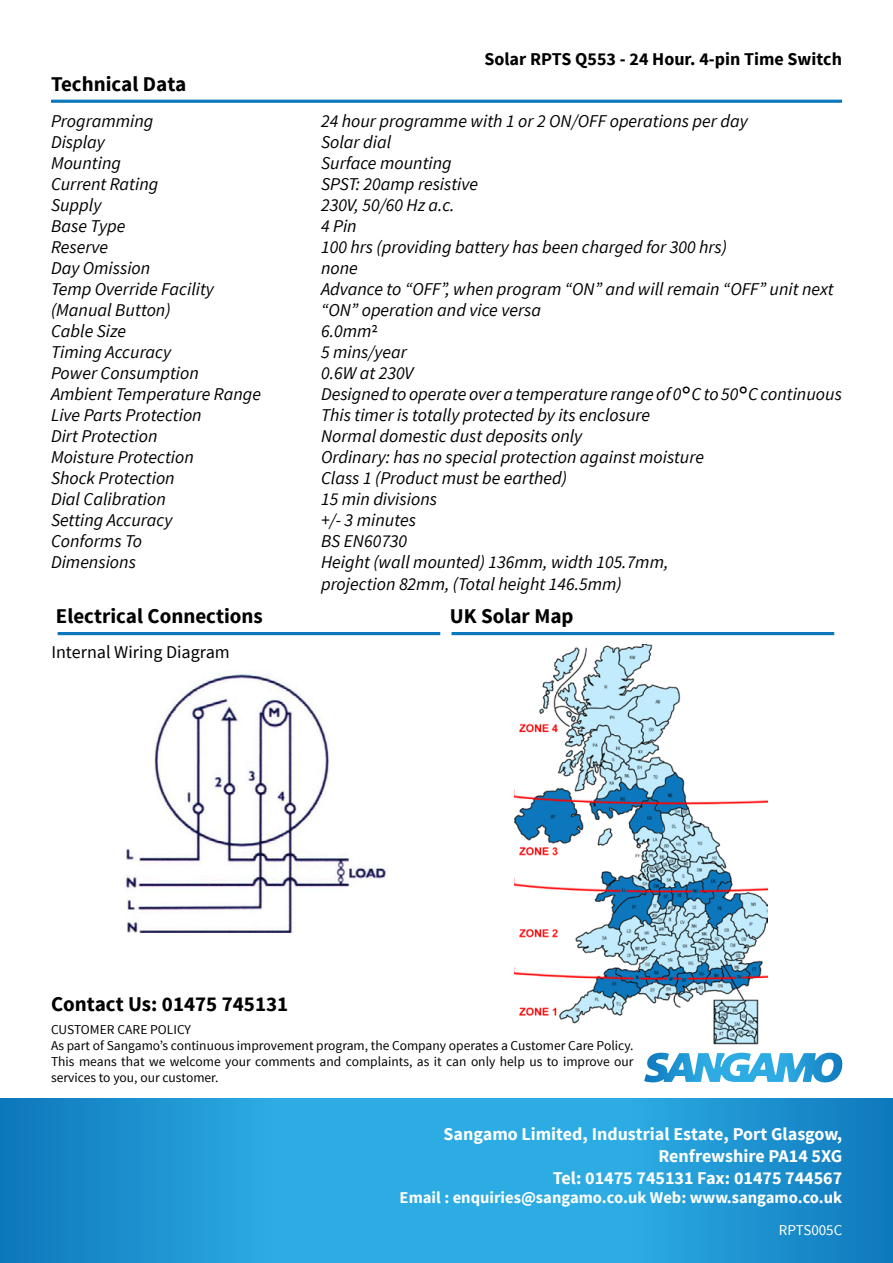
<style>
.page{position:relative;width:893px;height:1263px;background:#fff}
.page>*{position:absolute;margin:0;border:0;box-sizing:border-box;transform-origin:0 0}
.t1{font:700 21px "Source Sans Pro";color:#000}
.t2{font:italic 18px/21px "Source Sans Pro";color:#000}
.t3{font:700 18px/21.6px "Source Sans Pro";color:#fff;text-align:right}
.t4{font:700 18px "Source Sans Pro";color:#000}
.t5{font:18px "Source Sans Pro";color:#000}
.t6{font:700 16.5px "Source Sans Pro";color:#fff}
.t7{font:15px "Source Sans Pro";color:#fff}
.t8{font:13.5px/16.2px "Source Sans Pro";color:#000}
.s1{font-style:normal}
.s2{font-family:"Verdana";font-style:normal}
</style>
<div class="page">
<hr style="left:51px;top:100px;width:791px;height:3px;background:#0c77bb">
<hr style="left:58px;top:632px;width:382px;height:3px;background:#0c77bb">
<svg style="left:0;top:1098px;width:893px;height:165px;background:#229bd6"></svg>
<svg style="left:656px;top:1052px;width:174px;height:24px"></svg>
<img style="left:122px;top:674px;width:266px;height:259px">
<hr style="left:452px;top:632px;width:382px;height:3px;background:#0c77bb">
<img style="left:515px;top:644px;width:253px;height:400px">
<p class="t1" style="left:51px;top:70px;width:137px">Technical Data</p>
<p class="t4" style="left:484px;top:47px;width:359px">Solar RPTS Q553 - 24 Hour. 4-pin Time Switch</p>
<p class="t2" style="left:51px;top:111px;width:104px">Programming</p>
<p class="t2" style="left:321px;top:111px;width:428px">24 hour programme with 1 or 2 ON/OFF operations per day</p>
<p class="t2" style="left:51px;top:132px;width:55px">Display</p>
<p class="t2" style="left:321px;top:132px;width:72px">Solar dial</p>
<p class="t2" style="left:51px;top:153px;width:72px">Mounting</p>
<p class="t2" style="left:321px;top:153px;width:132px">Surface mounting</p>
<p class="t2" style="left:51px;top:174px;width:109px">Current Rating</p>
<p class="t2" style="left:321px;top:174px;width:159px">SPST: 20amp resistive</p>
<p class="t2" style="left:51px;top:195px;width:52px">Supply</p>
<p class="t2" style="left:321px;top:195px;width:135px">230V, 50/60 Hz a.c.</p>
<p class="t2" style="left:51px;top:216px;width:76px">Base Type</p>
<p class="t2" style="left:321px;top:216px;width:37px">4 Pin</p>
<p class="t2" style="left:51px;top:237px;width:59px">Reserve</p>
<p class="t2" style="left:321px;top:237px;width:408px">100 hrs (providing battery has been charged for 300 hrs)</p>
<p class="t2" style="left:51px;top:258px;width:101px">Day Omission</p>
<p class="t2" style="left:321px;top:258px;width:38px">none</p>
<p class="t2" style="left:51px;top:279px;width:164px">Temp Override Facility</p>
<p class="t2" style="left:321px;top:279px;width:514px">Advance to “OFF”, when program “ON” and will remain “OFF” unit next</p>
<p class="t2" style="left:51px;top:300px;width:121px">(Manual Button)</p>
<p class="t2" style="left:321px;top:300px;width:221px">“ON” operation and vice versa</p>
<p class="t2" style="left:51px;top:321px;width:77px">Cable Size</p>
<p class="t2" style="left:321px;top:321px;width:59px">6.0mm<span class="s1">2</span></p>
<p class="t2" style="left:51px;top:342px;width:122px">Timing Accuracy</p>
<p class="t2" style="left:321px;top:342px;width:88px">5 mins/year</p>
<p class="t2" style="left:51px;top:363px;width:149px">Power Consumption</p>
<p class="t2" style="left:321px;top:363px;width:94px">0.6W at 230V</p>
<p class="t2" style="left:51px;top:384px;width:212px">Ambient Temperature Range</p>
<p class="t2" style="left:321px;top:384px;width:522px">Designed to operate over a temperature range of 0<span class="s2">°</span>C to 50<span class="s2">°</span>C continuous</p>
<p class="t2" style="left:51px;top:405px;width:152px">Live Parts Protection</p>
<p class="t2" style="left:321px;top:405px;width:331px">This timer is totally protected by its enclosure</p>
<p class="t2" style="left:51px;top:426px;width:108px">Dirt Protection</p>
<p class="t2" style="left:321px;top:426px;width:263px">Normal domestic dust deposits only</p>
<p class="t2" style="left:51px;top:447px;width:144px">Moisture Protection</p>
<p class="t2" style="left:321px;top:447px;width:385px">Ordinary: has no special protection against moisture</p>
<p class="t2" style="left:51px;top:468px;width:125px">Shock Protection</p>
<p class="t2" style="left:321px;top:468px;width:248px">Class 1 (Product must be earthed)</p>
<p class="t2" style="left:51px;top:489px;width:116px">Dial Calibration</p>
<p class="t2" style="left:321px;top:489px;width:117px">15 min divisions</p>
<p class="t2" style="left:51px;top:510px;width:123px">Setting Accuracy</p>
<p class="t2" style="left:321px;top:510px;width:96px">+/- 3 minutes</p>
<p class="t2" style="left:51px;top:531px;width:93px">Conforms To</p>
<p class="t2" style="left:321px;top:531px;width:88px">BS EN60730</p>
<p class="t2" style="left:51px;top:552px;width:86px">Dimensions</p>
<p class="t2" style="left:321px;top:552px;width:349px">Height (wall mounted) 136mm, width 105.7mm, projection 82mm, (Total height 146.5mm)</p>
<p class="t1" style="left:56px;top:603px;width:208px">Electrical Connections</p>
<p class="t5" style="left:51px;top:641px;width:180px">Internal Wiring Diagram</p>
<p class="t1" style="left:51px;top:991px;width:239px">Contact Us: 01475 745131</p>
<p class="t1" style="left:450px;top:603px;width:125px">UK Solar Map</p>
<p class="t8" style="left:51px;top:1021px;width:584px">CUSTOMER CARE POLICY<br>As part of Sangamo’s continuous improvement program, the Company operates a Customer Care Policy.<br>This means that we welcome your comments and complaints, as it can only help us to improve our services to you, our customer.</p>
<p class="t3" style="left:443px;top:1124px;width:400px">Sangamo Limited, Industrial Estate, Port Glasgow,<br>Renfrewshire PA14 5XG<br>Tel: 01475 745131 Fax: 01475 744567</p>
<p class="t6" style="left:400px;top:1187px;width:444px">Email : enquiries@sangamo.co.uk Web: www.sangamo.co.uk</p>
<p class="t7" style="left:779px;top:1221px;width:65px">RPTS005C</p>
</div>
